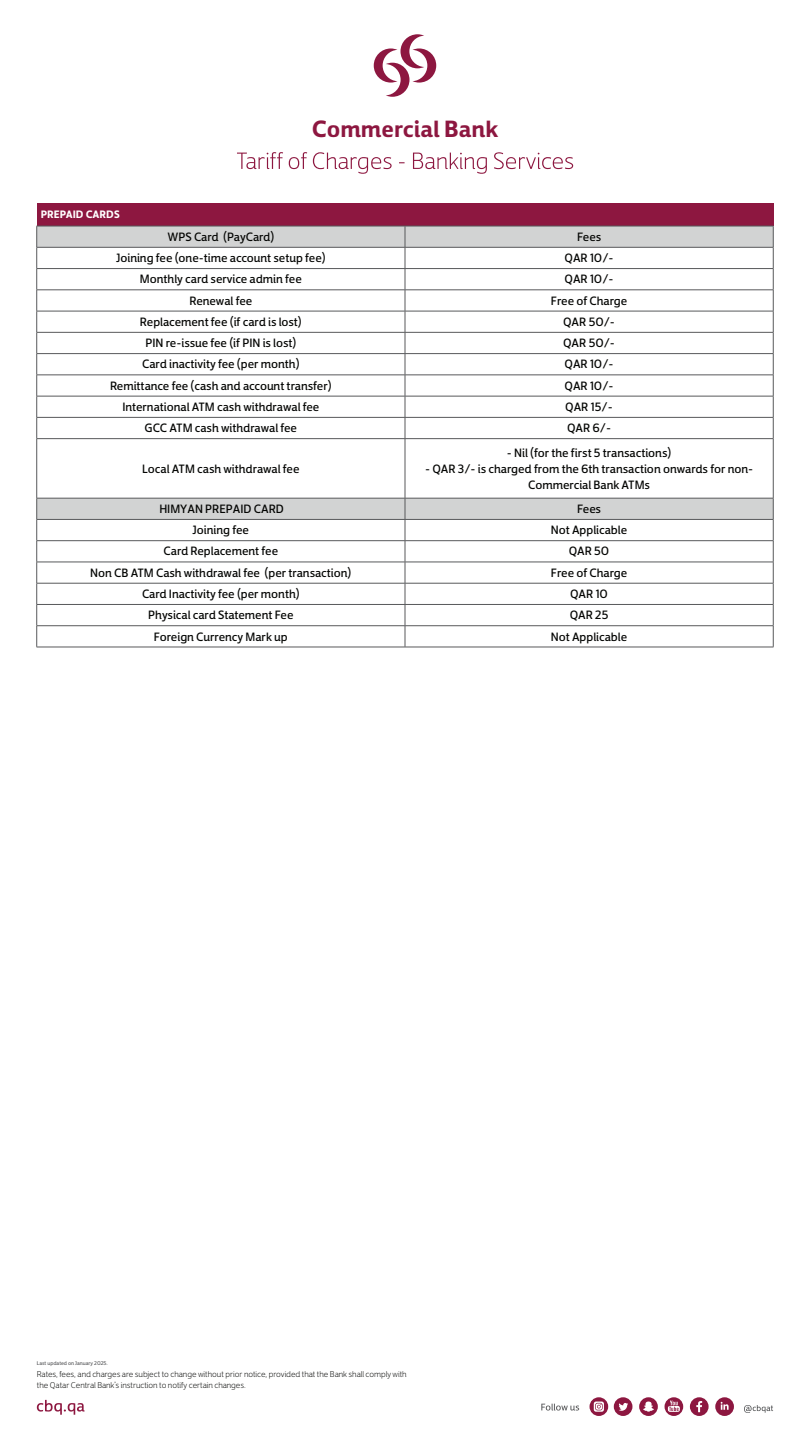
<style>
.page{position:relative;width:810px;height:1440px;background:#fff}
.page>*{position:absolute;margin:0;border:0;box-sizing:border-box;transform-origin:0 0}
.t1{font:700 35px "Tanseek Mod Pro Arabic";color:#8d1740}
.t2{font:18px/16px "Tanseek Modern Pro Arabic";color:#040503;text-align:center}
.t3{font:700 16px "Tanseek Mod Pro Arabic";color:#fff}
.t4{font:300 12.5px/11px "Tanseek Modern Pro Arabic";color:#040503}
.t5{font:8px "Tanseek Modern Pro Arabic";color:#58595b}
</style>
<div class="page">
<svg style="left:237px;top:152px;width:336px;height:22px"></svg>
<svg style="left:374px;top:34px;width:62px;height:63px"></svg>
<svg style="left:37px;top:1400px;width:48px;height:15px"></svg>
<svg style="left:744px;top:1405px;width:29px;height:8px"></svg>
<svg style="left:541px;top:1404px;width:38px;height:7px"></svg>
<div style="left:614px;top:1397px;width:18px;height:19px;background:#8d1740;border-radius:9px"></div>
<svg style="left:619px;top:1403px;width:9px;height:8px"></svg>
<svg style="left:715px;top:1397px;width:19px;height:19px"></svg>
<svg style="left:721px;top:1402px;width:8px;height:8px"></svg>
<div style="left:690px;top:1397px;width:19px;height:19px;background:#8d1740;border-radius:9px"></div>
<svg style="left:696px;top:1401px;width:6px;height:11px"></svg>
<svg style="left:665px;top:1397px;width:18px;height:19px"></svg>
<svg style="left:668px;top:1401px;width:12px;height:11px"></svg>
<svg style="left:639px;top:1397px;width:19px;height:19px"></svg>
<svg style="left:643px;top:1402px;width:11px;height:10px"></svg>
<svg style="left:590px;top:1397px;width:18px;height:19px"></svg>
<svg style="left:594px;top:1402px;width:10px;height:10px"></svg>
<div style="left:37px;top:203px;width:736px;height:23px;background:#8d1740"></div>
<svg style="left:37px;top:227px;width:736px;height:292px"></svg>
<hr style="left:36px;top:226px;width:369px;height:1px;background:#58595b">
<hr style="left:405px;top:226px;width:369px;height:1px;background:#58595b">
<hr style="left:36px;top:247px;width:369px;height:1px;background:#58595b">
<hr style="left:405px;top:247px;width:369px;height:1px;background:#58595b">
<hr style="left:36px;top:268px;width:369px;height:1px;background:#58595b">
<hr style="left:405px;top:268px;width:369px;height:1px;background:#58595b">
<hr style="left:36px;top:290px;width:369px;height:1px;background:#58595b">
<hr style="left:405px;top:290px;width:369px;height:1px;background:#58595b">
<hr style="left:405px;top:311px;width:369px;height:1px;background:#58595b">
<hr style="left:405px;top:332px;width:369px;height:1px;background:#58595b">
<hr style="left:405px;top:353px;width:369px;height:1px;background:#58595b">
<hr style="left:405px;top:375px;width:369px;height:1px;background:#58595b">
<hr style="left:405px;top:396px;width:369px;height:1px;background:#58595b">
<hr style="left:405px;top:417px;width:369px;height:1px;background:#58595b">
<hr style="left:36px;top:498px;width:369px;height:1px;background:#58595b">
<hr style="left:405px;top:498px;width:369px;height:1px;background:#58595b">
<hr style="left:36px;top:519px;width:369px;height:1px;background:#58595b">
<hr style="left:405px;top:519px;width:369px;height:1px;background:#58595b">
<hr style="left:36px;top:540px;width:369px;height:1px;background:#58595b">
<hr style="left:405px;top:540px;width:369px;height:1px;background:#58595b">
<hr style="left:36px;top:562px;width:369px;height:1px;background:#58595b">
<hr style="left:405px;top:562px;width:369px;height:1px;background:#58595b">
<hr style="left:36px;top:583px;width:369px;height:1px;background:#58595b">
<hr style="left:405px;top:583px;width:369px;height:1px;background:#58595b">
<hr style="left:36px;top:604px;width:369px;height:1px;background:#58595b">
<hr style="left:405px;top:604px;width:369px;height:1px;background:#58595b">
<hr style="left:36px;top:311px;width:369px;height:1px;background:#58595b">
<hr style="left:36px;top:332px;width:369px;height:1px;background:#58595b">
<hr style="left:36px;top:353px;width:369px;height:1px;background:#58595b">
<hr style="left:36px;top:375px;width:369px;height:1px;background:#58595b">
<hr style="left:36px;top:396px;width:369px;height:1px;background:#58595b">
<hr style="left:36px;top:417px;width:369px;height:1px;background:#58595b">
<svg style="left:36px;top:226px;width:1px;height:212px"></svg>
<svg style="left:405px;top:226px;width:1px;height:212px"></svg>
<svg style="left:773px;top:226px;width:1px;height:212px"></svg>
<hr style="left:36px;top:438px;width:369px;height:1px;background:#58595b">
<hr style="left:36px;top:439px;width:1px;height:59px;background:#58595b">
<hr style="left:405px;top:438px;width:369px;height:1px;background:#58595b">
<hr style="left:405px;top:439px;width:1px;height:59px;background:#58595b">
<hr style="left:773px;top:439px;width:1px;height:59px;background:#58595b">
<hr style="left:36px;top:625px;width:369px;height:1px;background:#58595b">
<svg style="left:36px;top:498px;width:1px;height:149px"></svg>
<hr style="left:405px;top:625px;width:369px;height:1px;background:#58595b">
<svg style="left:405px;top:498px;width:1px;height:149px"></svg>
<svg style="left:773px;top:498px;width:1px;height:149px"></svg>
<hr style="left:36px;top:647px;width:369px;height:1px;background:#58595b">
<hr style="left:405px;top:647px;width:369px;height:1px;background:#58595b">
<p class="t3" style="left:41px;top:204px;width:81px">PREPAID CARDS</p>
<h1 class="t1" style="left:312px;top:106px;width:188px">Commercial Bank</h1>
<p class="t2" style="left:167px;top:228px;width:108px">WPS Card (PayCard)</p>
<p class="t2" style="left:577px;top:228px;width:25px">Fees</p>
<p class="t2" style="left:116px;top:249px;width:211px">Joining fee (one-time account setup fee)</p>
<p class="t2" style="left:565px;top:249px;width:50px">QAR 10/-</p>
<p class="t2" style="left:140px;top:270px;width:163px">Monthly card service admin fee</p>
<p class="t2" style="left:565px;top:270px;width:50px">QAR 10/-</p>
<p class="t2" style="left:189px;top:291px;width:64px">Renewal fee</p>
<p class="t2" style="left:551px;top:291px;width:78px">Free of Charge</p>
<p class="t2" style="left:140px;top:313px;width:163px">Replacement fee (if card is lost)</p>
<p class="t2" style="left:563px;top:313px;width:53px">QAR 50/-</p>
<p class="t2" style="left:145px;top:334px;width:152px">PIN re-issue fee (if PIN is lost)</p>
<p class="t2" style="left:563px;top:334px;width:53px">QAR 50/-</p>
<p class="t2" style="left:142px;top:355px;width:159px">Card inactivity fee (per month)</p>
<p class="t2" style="left:565px;top:355px;width:50px">QAR 10/-</p>
<p class="t2" style="left:110px;top:376px;width:223px">Remittance fee (cash and account transfer)</p>
<p class="t2" style="left:565px;top:376px;width:50px">QAR 10/-</p>
<p class="t2" style="left:122px;top:398px;width:199px">International ATM cash withdrawal fee</p>
<p class="t2" style="left:565px;top:398px;width:49px">QAR 15/-</p>
<p class="t2" style="left:145px;top:419px;width:154px">GCC ATM cash withdrawal fee</p>
<p class="t2" style="left:567px;top:419px;width:46px">QAR 6/-</p>
<p class="t2" style="left:142px;top:459px;width:159px">Local ATM cash withdrawal fee</p>
<p class="t2" style="left:507px;top:443px;width:166px">- Nil (for the first 5 transactions)</p>
<p class="t2" style="left:425px;top:459px;width:330px">- QAR 3/- is charged from the 6th transaction onwards for non-<br>Commercial Bank ATMs</p>
<p class="t2" style="left:577px;top:500px;width:25px">Fees</p>
<p class="t2" style="left:159px;top:500px;width:126px">HIMYAN PREPAID CARD</p>
<p class="t2" style="left:193px;top:521px;width:58px">Joining fee</p>
<p class="t2" style="left:551px;top:521px;width:78px">Not Applicable</p>
<p class="t2" style="left:164px;top:542px;width:116px">Card Replacement fee</p>
<p class="t2" style="left:569px;top:542px;width:42px">QAR 50</p>
<p class="t2" style="left:90px;top:564px;width:263px">Non CB ATM Cash withdrawal fee (per transaction)</p>
<p class="t2" style="left:551px;top:564px;width:78px">Free of Charge</p>
<p class="t2" style="left:142px;top:585px;width:159px">Card Inactivity fee (per month)</p>
<p class="t2" style="left:570px;top:585px;width:39px">QAR 10</p>
<p class="t2" style="left:148px;top:606px;width:147px">Physical card Statement Fee</p>
<p class="t2" style="left:570px;top:606px;width:40px">QAR 25</p>
<p class="t2" style="left:154px;top:627px;width:135px">Foreign Currency Mark up</p>
<p class="t2" style="left:551px;top:627px;width:78px">Not Applicable</p>
<p class="t5" style="left:37px;top:1357px;width:73px">Last updated on January 2025.</p>
<p class="t4" style="left:37px;top:1368px;width:371px">Rates, fees, and charges are subject to change without prior notice, provided that the Bank shall comply with the Qatar Central Bank’s instruction to notify certain changes.</p>
</div>
